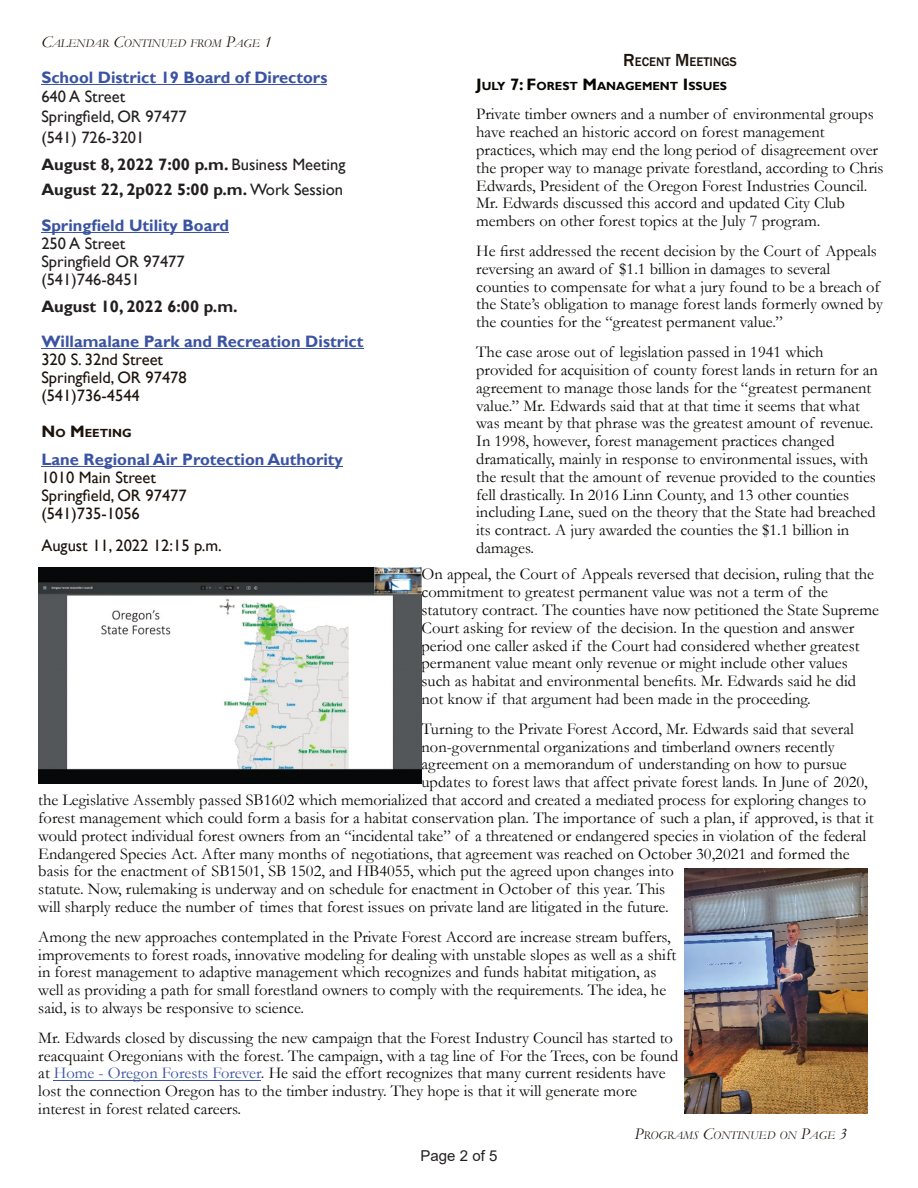
<style>
.page{position:relative;width:918px;height:1188px;background:#fff}
.page>*{position:absolute;margin:0;border:0;box-sizing:border-box;transform-origin:0 0}
.t1{font:16.5px/17.9px "Garamond";color:#080704}
.t2{font:700 16.5px/36px "Gill Sans";color:#3a53a3}
.t3{font:16.5px/18px "Gill Sans";color:#231f20}
.t4{font:16.5px/18px "Gill Sans";color:#1c130b}
.t5{font:700 16.5px "Gill Sans";color:#231f20}
.t6{font:15px "Arial";color:#231f20}
.t7{font:500 12.9px "Franklin Gothic";color:#1c130b}
.t8{font:italic 11.85px "Garamond";color:#1c130b}
.t9{font:700 11.85px "Gill Sans";color:#080704}
.t10{font:700 11.85px "Gill Sans";color:#1c130b}
.s1{font-size:16.5px}
.s2{font-size:18px}
.s3{color:#3a53a3}
.s4{font-weight:700}
.s5{color:#231f20}
.s6{font-weight:400;color:#231f20}
</style>
<div class="page">
<hr style="left:41px;top:84px;width:286px;height:1px;background:#3a53a3">
<hr style="left:41px;top:233px;width:188px;height:1px;background:#3a53a3">
<hr style="left:41px;top:348px;width:323px;height:1px;background:#3a53a3">
<hr style="left:41px;top:467px;width:302px;height:1px;background:#3a53a3">
<hr style="left:54px;top:1080px;width:207px;height:1px;background:#3a53a3">
<img style="left:38px;top:568px;width:384px;height:215px">
<img style="left:685px;top:869px;width:183px;height:244px">
<p class="t8" style="left:41px;top:39px;width:232px"><span class="s1">C</span>ALENDAR <span class="s1">C</span>ONTINUED FROM <span class="s1">P</span>AGE <span class="s1">1</span></p>
<p class="t7" style="left:623px;top:57px;width:115px"><span class="s2">R</span>ECENT <span class="s2">M</span>EETINGS</p>
<p class="t9" style="left:476px;top:81px;width:252px"><span class="s1">J</span>ULY <span class="s1">7: F</span>OREST <span class="s1">M</span>ANAGEMENT <span class="s1">I</span>SSUES</p>
<p class="t1" style="left:476px;top:107px;width:409px">Private timber owners and a number of environmental groups have reached an historic accord on forest management practices, which may end the long period of disagreement over the proper way to manage private forestland, according to Chris Edwards, President of the Oregon Forest Industries Council.<br>Mr. Edwards discussed this accord and updated City Club members on other forest topics at the July 7 program.</p>
<p class="t1" style="left:476px;top:244px;width:408px">He first addressed the recent decision by the Court of Appeals reversing an award of $1.1 billion in damages to several counties to compensate for what a jury found to be a breach of the State’s obligation to manage forest lands formerly owned by the counties for the “greatest permanent value.”</p>
<p class="t1" style="left:476px;top:345px;width:403px">The case arose out of legislation passed in 1941 which provided for acquisition of county forest lands in return for an agreement to manage those lands for the “greatest permanent value.” Mr. Edwards said that at that time it seems that what was meant by that phrase was the greatest amount of revenue.<br>In 1998, however, forest management practices changed dramatically, mainly in response to environmental issues, with the result that the amount of revenue provided to the counties fell drastically. In 2016 Linn County, and 13 other counties including Lane, sued on the theory that the State had breached its contract. A jury awarded the counties the $1.1 billion in damages.</p>
<p class="t1" style="left:422px;top:567px;width:459px">On appeal, the Court of Appeals reversed that decision, ruling that the commitment to greatest permanent value was not a term of the statutory contract. The counties have now petitioned the State Supreme Court asking for review of the decision. In the question and answer period one caller asked if the Court had considered whether greatest permanent value meant only revenue or might include other values such as habitat and environmental benefits. Mr. Edwards said he did not know if that argument had been made in the proceeding.</p>
<p class="t1" style="left:422px;top:722px;width:434px">Turning to the Private Forest Accord, Mr. Edwards said that several</p>
<p class="t1" style="left:422px;top:740px;width:415px">non-governmental organizations and timberland owners recently</p>
<p class="t1" style="left:422px;top:757px;width:427px">agreement on a memorandum of understanding on how to pursue</p>
<p class="t1" style="left:422px;top:775px;width:448px">updates to forest laws that affect private forest lands. In June of 2020,</p>
<p class="t1" style="left:38px;top:793px;width:829px">the Legislative Assembly passed SB1602 which memorialized that accord and created a mediated process for exploring changes to</p>
<p class="t1" style="left:38px;top:811px;width:837px">forest management which could form a basis for a habitat conservation plan. The importance of such a plan, if approved, is that it</p>
<p class="t1" style="left:38px;top:829px;width:830px">would protect individual forest owners from an “incidental take” of a threatened or endangered species in violation of the federal</p>
<p class="t1" style="left:38px;top:846px;width:813px">Endangered Species Act. After many months of negotiations, that agreement was reached on October 30,2021 and formed the</p>
<p class="t1" style="left:38px;top:864px;width:637px">basis for the enactment of SB1501, SB 1502, and HB4055, which put the agreed upon changes into</p>
<p class="t1" style="left:38px;top:882px;width:629px">statute. Now, rulemaking is underway and on schedule for enactment in October of this year. This</p>
<p class="t1" style="left:38px;top:900px;width:632px">will sharply reduce the number of times that forest issues on private land are litigated in the future.</p>
<p class="t1" style="left:38px;top:930px;width:639px">Among the new approaches contemplated in the Private Forest Accord are increase stream buffers, improvements to forest roads, innovative modeling for dealing with unstable slopes as well as a shift in forest management to adaptive management which recognizes and funds habitat mitigation, as well as providing a path for small forestland owners to comply with the requirements. The idea, he said, is to always be responsive to science.</p>
<p class="t1" style="left:38px;top:1031px;width:641px">Mr. Edwards closed by discussing the new campaign that the Forest Industry Council has started to reacquaint Oregonians with the forest. The campaign, with a tag line of For the Trees, con be found at <span class="s3">Home - Oregon Forests Forever</span>. He said the effort recognizes that many current residents have lost the connection Oregon has to the timber industry. They hope is that it will generate more interest in forest related careers.</p>
<p class="t2" style="left:41px;top:61px;width:287px">School District 19 Board of Directors</p>
<p class="t3" style="left:41px;top:89px;width:147px;line-height:19.5px">640 A Street<br>Springfield, OR 97477</p>
<p class="t3" style="left:41px;top:125px;width:306px;line-height:27px">(541) 726-3201<br><span class="s4">August 8, 2022 7:00 p.m.</span> Business Meeting</p>
<p class="t2" style="left:41px;top:173px;width:303px"><span class="s5">August 22, 2p022 5:00 p.m.</span> <span class="s6">Work Session<br></span>Springfield Utility Board</p>
<p class="t3" style="left:41px;top:236px;width:145px">250 A Street<br>Springfield OR 97477 (541)746-8451</p>
<p class="t5" style="left:41px;top:301px;width:198px">August 10, 2022 6:00 p.m.</p>
<p class="t2" style="left:41px;top:325px;width:324px">Willamalane Park and Recreation District</p>
<p class="t4" style="left:41px;top:352px;width:147px">320 S. 32nd Street<br>Springfield, OR 97478 (541)736-4544</p>
<p class="t10" style="left:41px;top:429px;width:92px"><span class="s1">N</span>O <span class="s1">M</span>EETING</p>
<p class="t2" style="left:41px;top:443px;width:303px">Lane Regional Air Protection Authority</p>
<p class="t4" style="left:41px;top:470px;width:147px">1010 Main Street<br>Springfield, OR 97477 (541)735-1056</p>
<p class="t4" style="left:41px;top:538px;width:182px">August 11, 2022 12:15 p.m.</p>
<p class="t6" style="left:421px;top:1151px;width:78px">Page 2 of 5</p>
<p class="t8" style="left:635px;top:1131px;width:214px"><span class="s1">P</span>ROGRAMS <span class="s1">C</span>ONTINUED ON <span class="s1">P</span>AGE <span class="s1">3</span></p>
</div>
